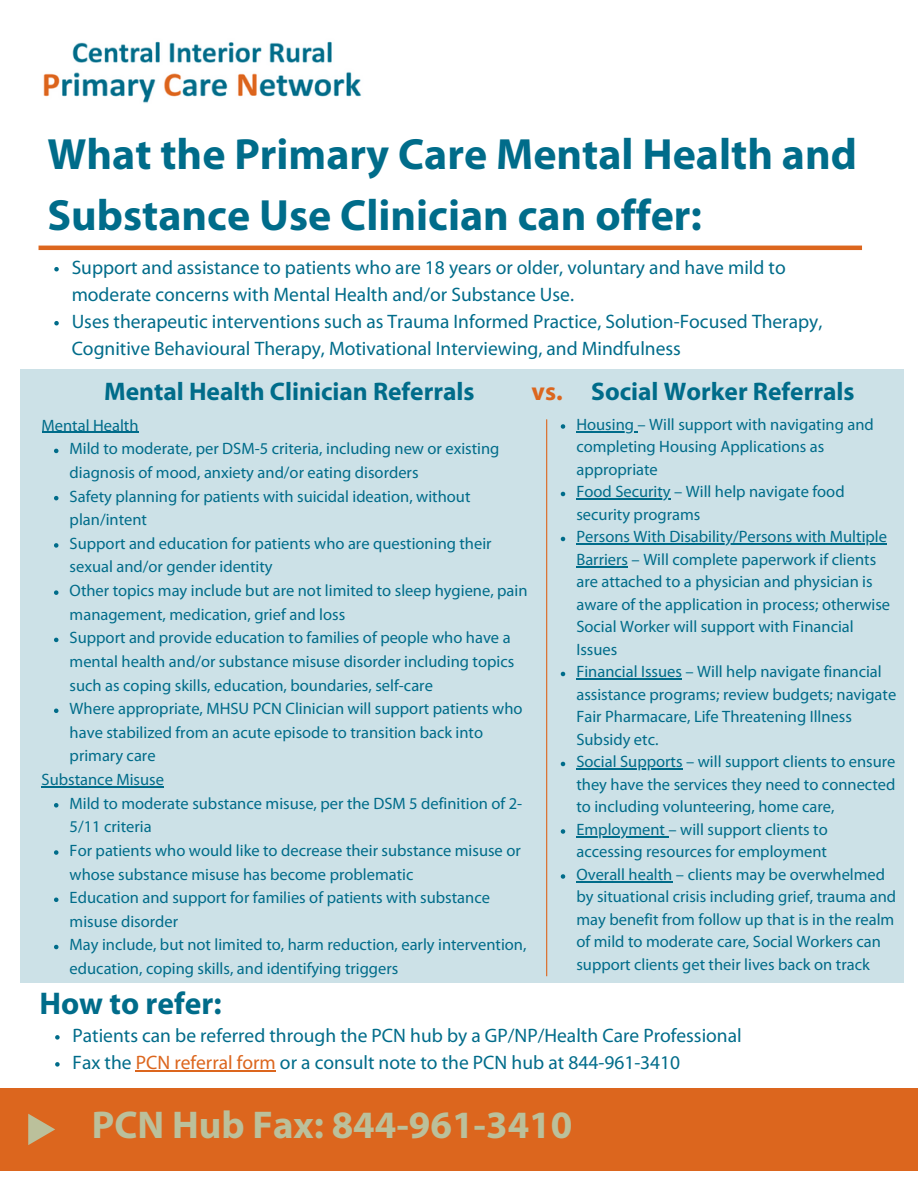
<style>
.page{position:relative;width:918px;height:1188px;background:#fff}
.page>*{position:absolute;margin:0;border:0;box-sizing:border-box;transform-origin:0 0}
.t1{font:700 43.95px/60.6px "Myriad Pro";color:#006c8a}
.t2{font:700 38.85px "Myriad Pro";color:#bbc09b}
.t3{font:700 31.5px "Myriad Pro";color:#006c8a}
.t4{font:700 25.5px "Myriad Pro";color:#006c8a}
.t5{font:19.5px/27px "Myriad Pro";color:#006c8a}
.t6{font:16.5px/22.5px "Myriad Pro";color:#006c8a}
.s1{color:#dc661e}
</style>
<div class="page">
<img style="left:43px;top:41px;width:319px;height:62px">
<hr style="left:39px;top:246px;width:823px;height:4px;background:#dc661e">
<div style="left:21px;top:370px;width:883px;height:613px;background:#cce1e7"></div>
<hr style="left:546px;top:419px;width:1px;height:557px;background:#dc661e">
<svg style="left:54px;top:267px;width:5px;height:4px"></svg>
<svg style="left:54px;top:321px;width:5px;height:4px"></svg>
<svg style="left:55px;top:1035px;width:5px;height:5px"></svg>
<svg style="left:55px;top:1062px;width:5px;height:5px"></svg>
<hr style="left:136px;top:1070px;width:140px;height:1px;background:#dc661e">
<svg style="left:54px;top:449px;width:4px;height:4px"></svg>
<svg style="left:54px;top:496px;width:4px;height:4px"></svg>
<svg style="left:54px;top:543px;width:4px;height:5px"></svg>
<svg style="left:54px;top:590px;width:4px;height:5px"></svg>
<svg style="left:54px;top:638px;width:4px;height:4px"></svg>
<svg style="left:54px;top:709px;width:4px;height:4px"></svg>
<svg style="left:54px;top:803px;width:4px;height:5px"></svg>
<svg style="left:54px;top:850px;width:4px;height:5px"></svg>
<svg style="left:54px;top:898px;width:4px;height:4px"></svg>
<svg style="left:54px;top:945px;width:4px;height:4px"></svg>
<hr style="left:42px;top:432px;width:97px;height:1px;background:#006c8a">
<hr style="left:42px;top:786px;width:122px;height:1px;background:#006c8a">
<svg style="left:561px;top:424px;width:4px;height:5px"></svg>
<hr style="left:576px;top:431px;width:62px;height:1px;background:#006c8a">
<svg style="left:561px;top:492px;width:4px;height:4px"></svg>
<hr style="left:576px;top:498px;width:95px;height:2px;background:#006c8a">
<svg style="left:561px;top:537px;width:4px;height:4px"></svg>
<hr style="left:576px;top:543px;width:311px;height:2px;background:#006c8a">
<hr style="left:576px;top:566px;width:52px;height:1px;background:#006c8a">
<svg style="left:561px;top:672px;width:4px;height:4px"></svg>
<hr style="left:576px;top:678px;width:106px;height:2px;background:#006c8a">
<svg style="left:561px;top:762px;width:4px;height:4px"></svg>
<hr style="left:576px;top:768px;width:107px;height:2px;background:#006c8a">
<svg style="left:561px;top:829px;width:4px;height:5px"></svg>
<hr style="left:576px;top:836px;width:92px;height:1px;background:#006c8a">
<svg style="left:561px;top:874px;width:4px;height:5px"></svg>
<hr style="left:576px;top:881px;width:96px;height:1px;background:#006c8a">
<div style="left:0;top:1088px;width:918px;height:82px;background:#dc661e"></div>
<svg style="left:28px;top:1114px;width:27px;height:31px"></svg>
<h1 class="t1" style="left:48px;top:128px;width:811px">What the Primary Care Mental Health and<br>Substance Use Clinician can offer:</h1>
<p class="t5" style="left:72px;top:255px;width:752px">Support and assistance to patients who are 18 years or older, voluntary and have mild to moderate concerns with Mental Health and/or Substance Use.<br>Uses therapeutic interventions such as Trauma Informed Practice, Solution-Focused Therapy, Cognitive Behavioural Therapy, Motivational Interviewing, and Mindfulness</p>
<h3 class="t4" style="left:104px;top:381px;width:372px">Mental Health Clinician Referrals</h3>
<h3 class="t4" style="left:532px;top:381px;width:324px"><span class="s1">vs.</span> Social Worker Referrals</h3>
<p class="t6" style="left:576px;top:414px;width:321px">Housing – Will support with navigating and completing Housing Applications as appropriate<br>Food Security – Will help navigate food security programs<br>Persons With Disability/Persons with Multiple Barriers – Will complete paperwork if clients are attached to a physician and physician is aware of the application in process; otherwise Social Worker will support with Financial Issues<br>Financial Issues – Will help navigate financial assistance programs; review budgets; navigate Fair Pharmacare, Life Threatening Illness Subsidy etc.<br>Social Supports – will support clients to ensure they have the services they need to connected to including volunteering, home care, Employment – will support clients to accessing resources for employment<br>Overall health – clients may be overwhelmed by situational crisis including grief, trauma and may benefit from follow up that is in the realm of mild to moderate care, Social Workers can support clients get their lives back on track</p>
<p class="t6" style="left:42px;top:415px;width:98px">Mental Health</p>
<p class="t6" style="left:70px;top:438px;width:459px;line-height:23.7px">Mild to moderate, per DSM-5 criteria, including new or existing diagnosis of mood, anxiety and/or eating disorders<br>Safety planning for patients with suicidal ideation, without plan/intent<br>Support and education for patients who are questioning their sexual and/or gender identity<br>Other topics may include but are not limited to sleep hygiene, pain management, medication, grief and loss<br>Support and provide education to families of people who have a mental health and/or substance misuse disorder including topics such as coping skills, education, boundaries, self-care<br>Where appropriate, MHSU PCN Clinician will support patients who have stabilized from an acute episode to transition back into primary care</p>
<p class="t6" style="left:70px;top:793px;width:458px;line-height:23.7px">Mild to moderate substance misuse, per the DSM 5 definition of 2- 5/11 criteria<br>For patients who would like to decrease their substance misuse or whose substance misuse has become problematic<br>Education and support for families of patients with substance misuse disorder<br>May include, but not limited to, harm reduction, early intervention, education, coping skills, and identifying triggers</p>
<p class="t6" style="left:42px;top:770px;width:124px">Substance Misuse</p>
<h3 class="t3" style="left:39px;top:991px;width:184px">How to refer:</h3>
<p class="t5" style="left:73px;top:1023px;width:671px">Patients can be referred through the PCN hub by a GP/NP/Health Care Professional<br>Fax the <span class="s1">PCN referral form</span> or a consult note to the PCN hub at 844-961-3410</p>
<h2 class="t2" style="left:92px;top:1109px;width:482px">PCN Hub Fax: 844-961-3410</h2>
</div>
